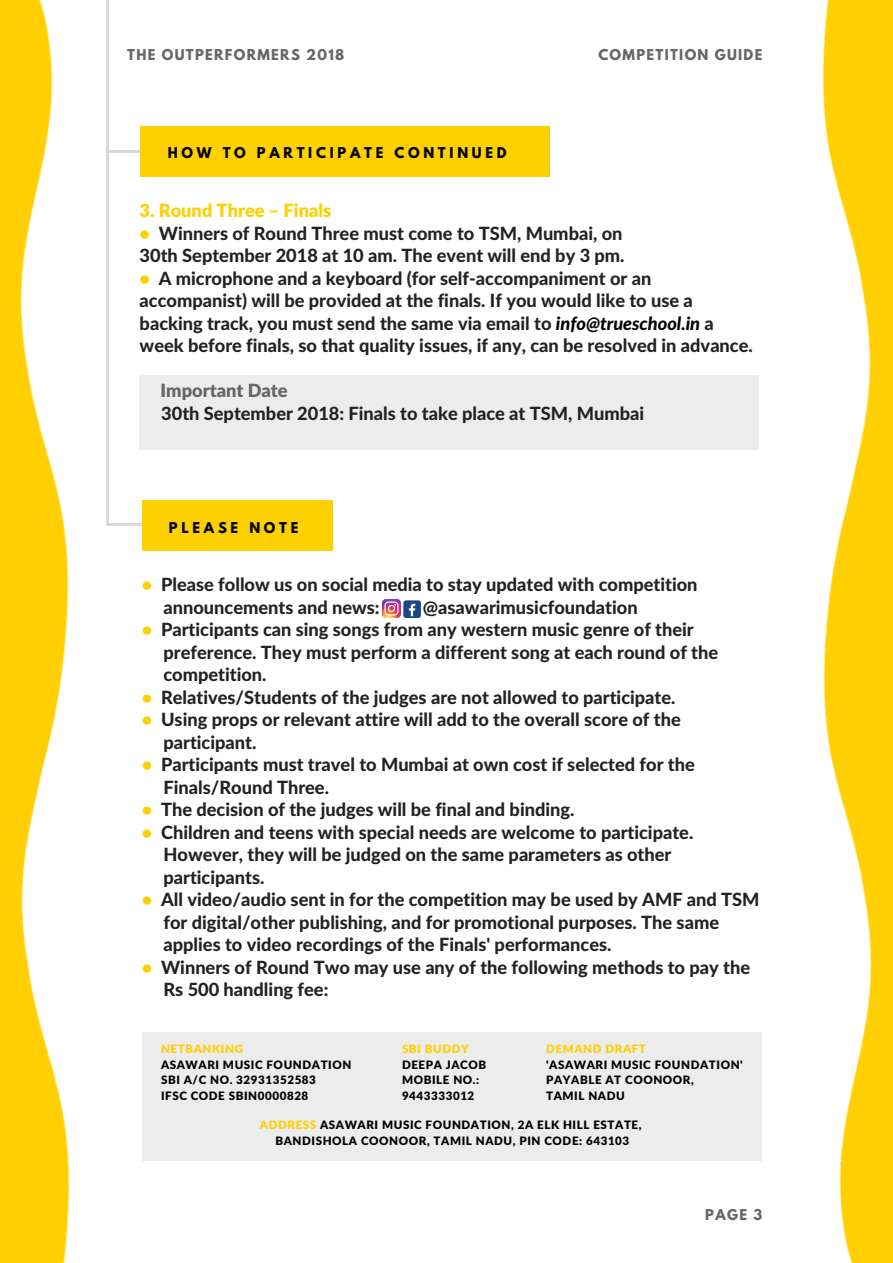
<style>
.page{position:relative;width:893px;height:1263px;background:#fff}
.page>*{position:absolute;margin:0;border:0;box-sizing:border-box;transform-origin:0 0}
.t1{font:800 18.15px/22.5px "Lato";color:#222}
.t2{font:900 18.15px "Lato";color:#fdd000}
.t3{font:900 18.15px "Lato";color:#666}
.t4{font:700 13.2px "League Spartan";letter-spacing:.1em;color:#666}
.t5{font:700 13.2px "League Spartan";letter-spacing:.28em;color:#000}
.t6{font:900 11.55px/15.8px "Lato";letter-spacing:.05em;color:#000}
.t7{font:900 11.55px "Lato";letter-spacing:.05em;color:#fdd000}
.s1{color:#fdd000}
.s2{font-style:italic;color:#000}
</style>
<div class="page">
<svg style="left:109px;top:150px;width:11px;height:3px"></svg>
<hr style="left:120px;top:150px;width:88px;height:3px;background:#d9d9d9">
<div style="left:140px;top:375px;width:619px;height:74px;background:#ececec"></div>
<div style="left:142px;top:1032px;width:619px;height:129px;background:#ececec"></div>
<hr style="left:119px;top:523px;width:87px;height:2px;background:#d9d9d9">
<div style="left:140px;top:126px;width:409px;height:51px;background:#fdd000"></div>
<div style="left:142px;top:500px;width:190px;height:51px;background:#fdd000"></div>
<img style="left:823px;top:669px;width:70px;height:594px">
<img style="left:822px;top:0;width:71px;height:669px">
<img style="left:0;top:0;width:69px;height:594px">
<img style="left:0;top:594px;width:70px;height:669px">
<hr style="left:106px;top:0;width:3px;height:62px;background:#d9d9d9">
<hr style="left:106px;top:62px;width:3px;height:88px;background:#d9d9d9">
<hr style="left:106px;top:149px;width:3px;height:88px;background:#d9d9d9">
<hr style="left:106px;top:237px;width:3px;height:88px;background:#d9d9d9">
<hr style="left:106px;top:324px;width:3px;height:88px;background:#d9d9d9">
<hr style="left:106px;top:412px;width:3px;height:88px;background:#d9d9d9">
<svg style="left:106px;top:500px;width:13px;height:25px"></svg>
<img style="left:383px;top:599px;width:18px;height:18px">
<div style="left:403px;top:600px;width:18px;height:18px;background:#1a4789;border-radius:3px"></div>
<svg style="left:409px;top:604px;width:6px;height:12px"></svg>
<p class="t4" style="left:127px;top:48px;width:219px">THE OUTPERFORMERS 2018</p>
<p class="t4" style="left:598px;top:48px;width:165px">COMPETITION GUIDE</p>
<p class="t5" style="left:168px;top:146px;width:340px">HOW TO PARTICIPATE CONTINUED</p>
<p class="t2" style="left:140px;top:199px;width:193px">3. Round Three – Finals</p>
<p class="t1" style="left:140px;top:221px;width:486px"><span class="s1">•</span> Winners of Round Three must come to TSM, Mumbai, on<br>30th September 2018 at 10 am. The event will end by 3 pm.</p>
<p class="t1" style="left:140px;top:266px;width:615px"><span class="s1">•</span> A microphone and a keyboard (for self-accompaniment or an accompanist) will be provided at the finals. If you would like to use a backing track, you must send the same via email to <span class="s2">info@trueschool.in</span> a week before finals, so that quality issues, if any, can be resolved in advance.</p>
<p class="t3" style="left:161px;top:379px;width:129px">Important Date</p>
<p class="t1" style="left:161px;top:402px;width:484px">30th September 2018: Finals to take place at TSM, Mumbai</p>
<p class="t5" style="left:169px;top:521px;width:131px">PLEASE NOTE</p>
<p class="t1" style="left:163px;top:573px;width:536px;text-indent:-22px"><span class="s1">•</span> Please follow us on social media to stay updated with competition announcements and news:</p>
<p class="t1" style="left:423px;top:595px;width:216px">@asawarimusicfoundation</p>
<p class="t1" style="left:163px;top:618px;width:556px;text-indent:-22px"><span class="s1">•</span> Participants can sing songs from any western music genre of their preference. They must perform a different song at each round of the competition.</p>
<p class="t1" style="left:142px;top:685px;width:535px"><span class="s1">•</span> Relatives/Students of the judges are not allowed to participate.</p>
<p class="t1" style="left:163px;top:708px;width:519px;text-indent:-22px"><span class="s1">•</span> Using props or relevant attire will add to the overall score of the participant.</p>
<p class="t1" style="left:163px;top:753px;width:533px;text-indent:-22px"><span class="s1">•</span> Participants must travel to Mumbai at own cost if selected for the<br>Finals/Round Three.</p>
<p class="t1" style="left:142px;top:798px;width:434px"><span class="s1">•</span> The decision of the judges will be final and binding.</p>
<p class="t1" style="left:163px;top:820px;width:531px;text-indent:-22px"><span class="s1">•</span> Children and teens with special needs are welcome to participate.<br>However, they will be judged on the same parameters as other participants.</p>
<p class="t1" style="left:163px;top:888px;width:598px;text-indent:-22px"><span class="s1">•</span> All video/audio sent in for the competition may be used by AMF and TSM for digital/other publishing, and for promotional purposes. The same applies to video recordings of the Finals' performances.</p>
<p class="t1" style="left:163px;top:956px;width:588px;text-indent:-22px"><span class="s1">•</span> Winners of Round Two may use any of the following methods to pay the<br>Rs 500 handling fee:</p>
<p class="t7" style="left:161px;top:1041px;width:84px">NETBANKING</p>
<p class="t6" style="left:161px;top:1056px;width:192px">ASAWARI MUSIC FOUNDATION<br>SBI A/C NO. 32931352583<br>IFSC CODE SBIN0000828</p>
<p class="t7" style="left:402px;top:1041px;width:68px">SBI BUDDY</p>
<p class="t6" style="left:402px;top:1056px;width:86px">DEEPA JACOB<br>MOBILE NO.:<br>9443333012</p>
<p class="t7" style="left:546px;top:1041px;width:101px">DEMAND DRAFT</p>
<p class="t6" style="left:546px;top:1056px;width:198px">'ASAWARI MUSIC FOUNDATION'<br>PAYABLE AT COONOOR,<br>TAMIL NADU</p>
<p class="t6" style="left:260px;top:1117px;width:383px;text-align:center"><span class="s1">ADDRESS</span> ASAWARI MUSIC FOUNDATION, 2A ELK HILL ESTATE,<br>BANDISHOLA COONOOR, TAMIL NADU, PIN CODE: 643103</p>
<p class="t4" style="left:705px;top:1208px;width:58px">PAGE 3</p>
</div>
